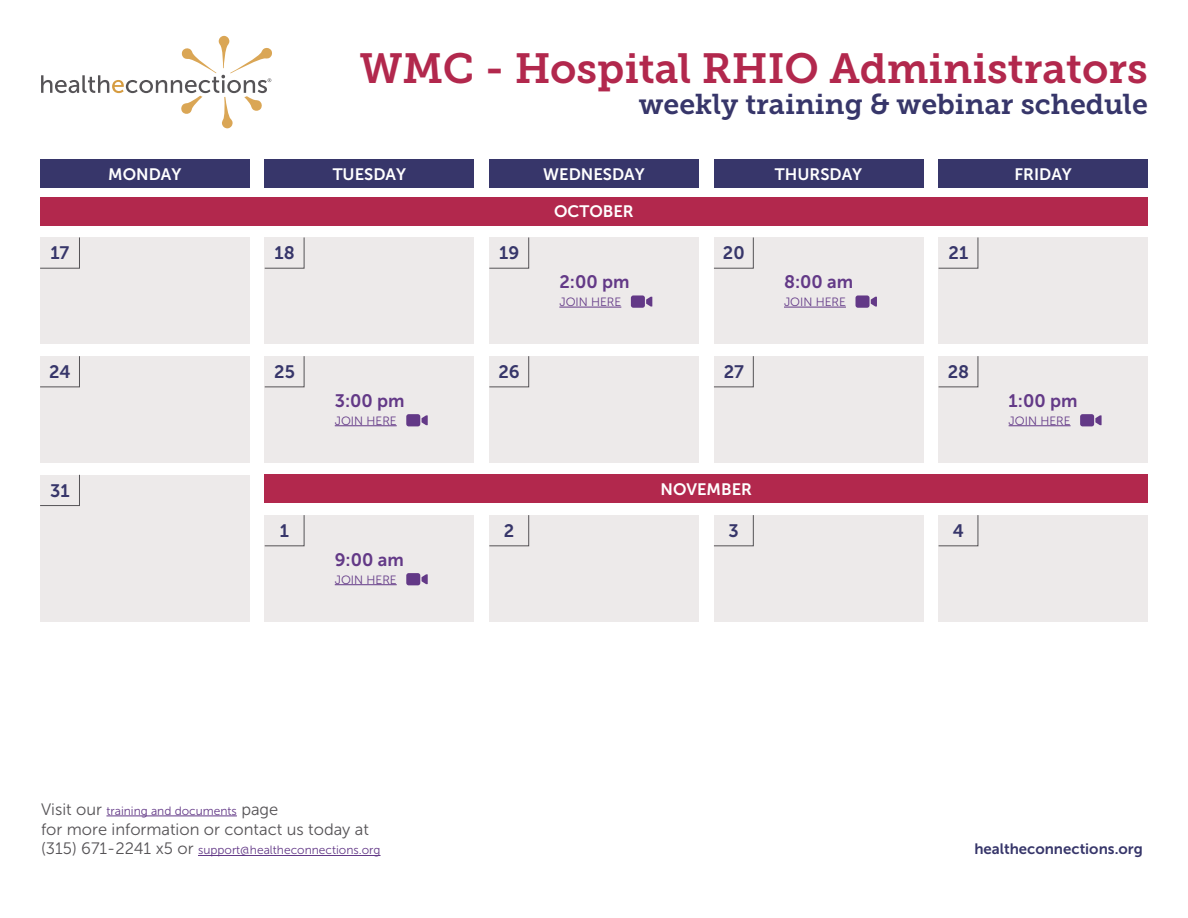
<style>
.page{position:relative;width:1188px;height:918px;background:#fff}
.page>*{position:absolute;margin:0;border:0;box-sizing:border-box;transform-origin:0 0}
.t1{font:42px "Museo Slab 700";color:#b2284d}
.t2{font:28.5px "Museo Slab 700";color:#37366a}
.t3{font:18px "Museo Sans 700";color:#633987}
.t4{font:18px "Museo Sans 700";color:#37366a}
.t5{font:16.5px "Museo Sans 700";color:#fff}
.t6{font:16.5px "Museo Sans 300";color:#555356}
.t7{font:15px "Museo Sans 700";color:#37366a}
.t8{font:12px "Museo Sans 300";color:#633987}
.s1{font-size:16.5px;color:#555356}
</style>
<div class="page">
<div style="left:40px;top:160px;width:209px;height:28px;background:#37366a"></div>
<div style="left:489px;top:160px;width:210px;height:28px;background:#37366a"></div>
<div style="left:265px;top:160px;width:209px;height:28px;background:#37366a"></div>
<div style="left:714px;top:160px;width:209px;height:28px;background:#37366a"></div>
<div style="left:939px;top:160px;width:209px;height:28px;background:#37366a"></div>
<svg style="left:41px;top:36px;width:231px;height:92px"></svg>
<div style="left:40px;top:197px;width:1108px;height:28px;background:#b2284d"></div>
<div style="left:265px;top:475px;width:883px;height:28px;background:#b2284d"></div>
<div style="left:265px;top:237px;width:209px;height:107px;background:#edeaea"></div>
<div style="left:265px;top:515px;width:209px;height:107px;background:#edeaea"></div>
<div style="left:265px;top:356px;width:209px;height:107px;background:#edeaea"></div>
<div style="left:714px;top:237px;width:209px;height:107px;background:#edeaea"></div>
<div style="left:714px;top:515px;width:209px;height:107px;background:#edeaea"></div>
<div style="left:714px;top:356px;width:209px;height:107px;background:#edeaea"></div>
<div style="left:939px;top:237px;width:209px;height:107px;background:#edeaea"></div>
<div style="left:939px;top:515px;width:209px;height:107px;background:#edeaea"></div>
<div style="left:939px;top:356px;width:209px;height:107px;background:#edeaea"></div>
<div style="left:40px;top:237px;width:209px;height:107px;background:#edeaea"></div>
<div style="left:40px;top:475px;width:209px;height:147px;background:#edeaea"></div>
<div style="left:40px;top:356px;width:209px;height:107px;background:#edeaea"></div>
<div style="left:489px;top:237px;width:210px;height:107px;background:#edeaea"></div>
<div style="left:489px;top:515px;width:210px;height:107px;background:#edeaea"></div>
<div style="left:489px;top:356px;width:210px;height:107px;background:#edeaea"></div>
<hr style="left:106px;top:816px;width:131px;height:1px;background:#633987">
<hr style="left:198px;top:855px;width:183px;height:1px;background:#633987">
<hr style="left:335px;top:425px;width:62px;height:1px;background:#633987">
<hr style="left:1009px;top:425px;width:62px;height:1px;background:#633987">
<hr style="left:559px;top:307px;width:62px;height:1px;background:#633987">
<hr style="left:784px;top:307px;width:62px;height:1px;background:#633987">
<hr style="left:335px;top:584px;width:62px;height:1px;background:#633987">
<svg style="left:264px;top:237px;width:40px;height:32px"></svg>
<svg style="left:264px;top:515px;width:40px;height:31px"></svg>
<svg style="left:264px;top:356px;width:40px;height:31px"></svg>
<svg style="left:714px;top:237px;width:40px;height:32px"></svg>
<svg style="left:714px;top:515px;width:40px;height:31px"></svg>
<svg style="left:714px;top:356px;width:40px;height:31px"></svg>
<svg style="left:938px;top:237px;width:40px;height:32px"></svg>
<svg style="left:938px;top:515px;width:40px;height:31px"></svg>
<svg style="left:938px;top:356px;width:40px;height:31px"></svg>
<svg style="left:40px;top:237px;width:40px;height:32px"></svg>
<svg style="left:40px;top:474px;width:40px;height:32px"></svg>
<svg style="left:40px;top:356px;width:40px;height:31px"></svg>
<svg style="left:489px;top:237px;width:40px;height:32px"></svg>
<svg style="left:489px;top:515px;width:40px;height:31px"></svg>
<svg style="left:489px;top:356px;width:40px;height:31px"></svg>
<svg style="left:406px;top:414px;width:22px;height:12px"></svg>
<svg style="left:1080px;top:414px;width:22px;height:12px"></svg>
<svg style="left:631px;top:295px;width:21px;height:13px"></svg>
<svg style="left:856px;top:295px;width:21px;height:13px"></svg>
<svg style="left:406px;top:573px;width:22px;height:12px"></svg>
<h1 class="t1" style="left:360px;top:44px;width:790px">WMC - Hospital RHIO Administrators</h1>
<h2 class="t2" style="left:639px;top:88px;width:511px">weekly training &amp; webinar schedule</h2>
<h3 class="t5" style="left:108px;top:165px;width:75px">MONDAY</h3>
<h3 class="t5" style="left:333px;top:165px;width:75px">TUESDAY</h3>
<h3 class="t5" style="left:543px;top:165px;width:103px">WEDNESDAY</h3>
<h3 class="t5" style="left:775px;top:165px;width:89px">THURSDAY</h3>
<h3 class="t5" style="left:1015px;top:165px;width:59px">FRIDAY</h3>
<h3 class="t5" style="left:554px;top:203px;width:81px">OCTOBER</h3>
<h3 class="t4" style="left:50px;top:243px;width:21px">17</h3>
<h3 class="t4" style="left:274px;top:243px;width:22px">18</h3>
<h3 class="t4" style="left:499px;top:243px;width:22px">19</h3>
<h3 class="t4" style="left:723px;top:243px;width:23px">20</h3>
<h3 class="t4" style="left:949px;top:243px;width:21px">21</h3>
<h3 class="t3" style="left:559px;top:272px;width:72px">2:00 pm</h3>
<p class="t8" style="left:559px;top:295px;width:63px">JOIN HERE</p>
<h3 class="t3" style="left:784px;top:272px;width:71px">8:00 am</h3>
<p class="t8" style="left:784px;top:295px;width:63px">JOIN HERE</p>
<h3 class="t4" style="left:49px;top:362px;width:23px">24</h3>
<h3 class="t4" style="left:274px;top:362px;width:22px">25</h3>
<h3 class="t4" style="left:499px;top:362px;width:23px">26</h3>
<h3 class="t4" style="left:724px;top:362px;width:22px">27</h3>
<h3 class="t4" style="left:948px;top:362px;width:23px">28</h3>
<h3 class="t3" style="left:335px;top:390px;width:71px">3:00 pm</h3>
<p class="t8" style="left:335px;top:414px;width:63px">JOIN HERE</p>
<h3 class="t3" style="left:1009px;top:390px;width:70px">1:00 pm</h3>
<p class="t8" style="left:1009px;top:414px;width:63px">JOIN HERE</p>
<h3 class="t4" style="left:50px;top:480px;width:21px">31</h3>
<h3 class="t5" style="left:661px;top:480px;width:93px">NOVEMBER</h3>
<h3 class="t4" style="left:280px;top:521px;width:11px">1</h3>
<h3 class="t4" style="left:504px;top:521px;width:12px">2</h3>
<h3 class="t4" style="left:729px;top:521px;width:12px">3</h3>
<h3 class="t4" style="left:953px;top:521px;width:13px">4</h3>
<h3 class="t3" style="left:335px;top:549px;width:71px">9:00 am</h3>
<p class="t8" style="left:335px;top:573px;width:63px">JOIN HERE</p>
<p class="t8" style="left:41px;top:804px;width:239px"><span class="s1">Visit our</span> training and documents <span class="s1">page</span></p>
<h3 class="t6" style="left:41px;top:820px;width:329px">for more information or contact us today at</h3>
<p class="t8" style="left:41px;top:844px;width:341px"><span class="s1">(315) 671-2241 x5 or</span> support@healtheconnections.org</p>
<p class="t7" style="left:974px;top:841px;width:170px">healtheconnections.org</p>
</div>
